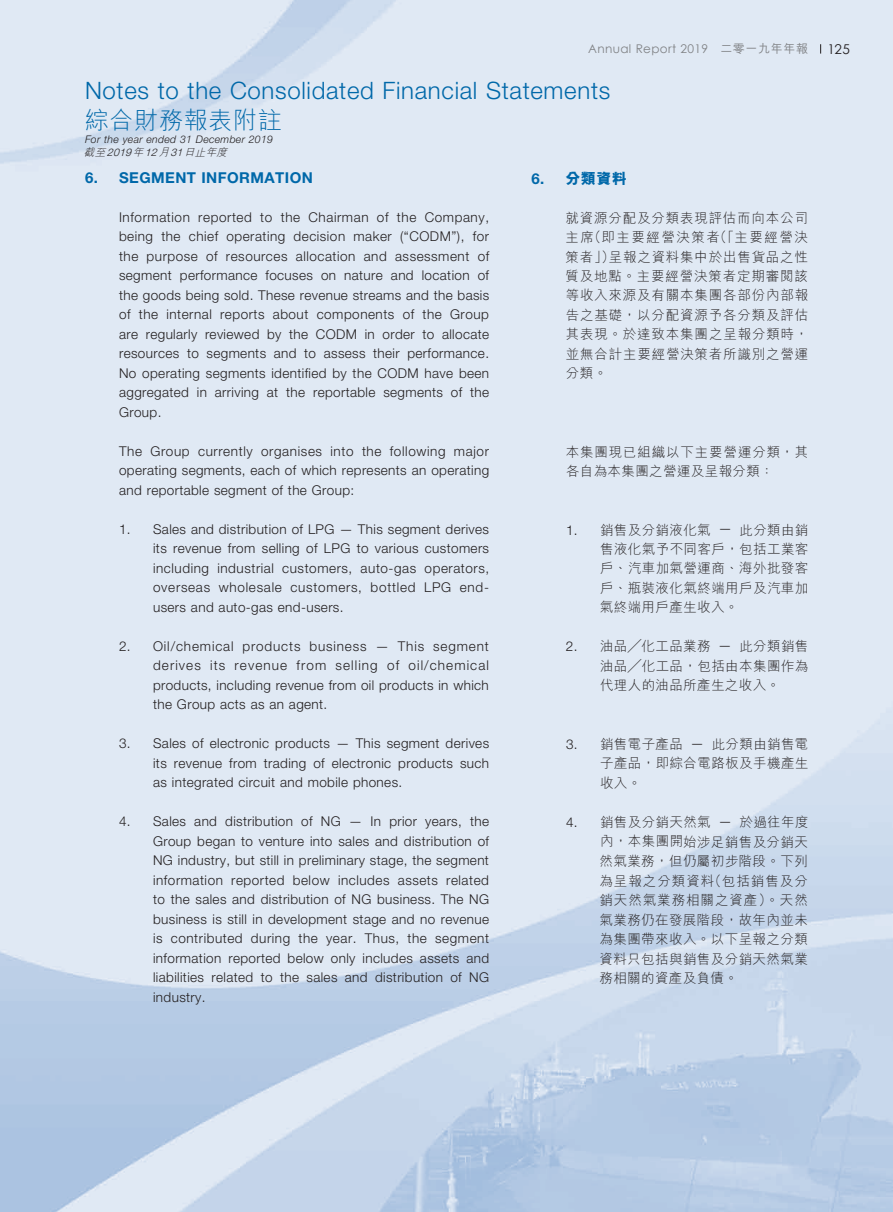
<style>
.page{position:relative;width:893px;height:1212px;background:#fff}
.page>*{position:absolute;margin:0;border:0;box-sizing:border-box;transform-origin:0 0}
.t1{font:300 24px "Helvetica Neue";letter-spacing:.03em;color:#0068a9}
.t2{font:300 24px "M Hei HK";letter-spacing:.03em;color:#0068a9}
.t3{font:700 15px "Helvetica Neue";letter-spacing:.03em;color:#0068a9}
.t4{font:800 15px "M Hei HK";color:#0068a9}
.t5{font:300 13.5px/19.5px "Helvetica Neue";letter-spacing:.03em;color:#231f20;text-align:justify}
.t6{font:300 13.5px/19.5px "M Hei HK";letter-spacing:.03em;color:#231f20;text-align:justify}
.t7{font:300 13.5px/19.5px "M Hei HK";letter-spacing:.06em;color:#231f20}
.t8{font:13.5px "Century Gothic";color:#231f20}
.t9{font:12px "Century Gothic";letter-spacing:.03em;color:#808285}
.t10{font:italic 300 10.5px "Helvetica Neue";letter-spacing:.03em;color:#231f20}
.t11{font:italic 300 10.5px "M Hei HK";color:#231f20}
.s1{font-family:"M Hei HK";font-weight:500}
.s2{font-family:"Helvetica Neue"}
.s3{font-family:"Helvetica Neue";font-weight:700}
</style>
<div class="page">
<p class="t9" style="left:588px;top:40px;width:221px">Annual Report 2019 <span class="s1">二零一九年年報</span></p>
<p class="t8" style="left:827px;top:40px;width:24px">125</p>
<h1 class="t1" style="left:85px;top:76px;width:527px">Notes to the Consolidated Financial Statements</h1>
<h1 class="t2" style="left:85px;top:104px;width:198px">綜合財務報表附註</h1>
<p class="t10" style="left:85px;top:133px;width:190px">For the year ended 31 December 2019</p>
<p class="t11" style="left:84px;top:145px;width:148px">截至<span class="s2">2019</span>年<span class="s2">12</span>月<span class="s2">31</span>日止年度</p>
<p class="t3" style="left:85px;top:168px;width:229px">6. SEGMENT INFORMATION</p>
<p class="t5" style="left:119px;top:207px;width:372px">Information reported to the Chairman of the Company, being the chief operating decision maker (“CODM”), for the purpose of resources allocation and assessment of segment performance focuses on nature and location of the goods being sold. These revenue streams and the basis of the internal reports about components of the Group are regularly reviewed by the CODM in order to allocate resources to segments and to assess their performance.<br>No operating segments identified by the CODM have been aggregated in arriving at the reportable segments of the Group.</p>
<p class="t5" style="left:119px;top:441px;width:372px">The Group currently organises into the following major operating segments, each of which represents an operating and reportable segment of the Group:</p>
<p class="t5" style="left:153px;top:519px;width:338px;text-indent:-34px">1. Sales and distribution of LPG — This segment derives its revenue from selling of LPG to various customers including industrial customers, auto-gas operators, overseas wholesale customers, bottled LPG end&shy;users and auto-gas end-users.</p>
<p class="t5" style="left:153px;top:636px;width:337px;text-indent:-34px">2. Oil/chemical products business — This segment derives its revenue from selling of oil/chemical products, including revenue from oil products in which the Group acts as an agent.</p>
<p class="t5" style="left:153px;top:733px;width:338px;text-indent:-34px">3. Sales of electronic products — This segment derives its revenue from trading of electronic products such as integrated circuit and mobile phones.</p>
<p class="t5" style="left:153px;top:811px;width:338px;text-indent:-34px">4. Sales and distribution of NG — In prior years, the Group began to venture into sales and distribution of NG industry, but still in preliminary stage, the segment information reported below includes assets related to the sales and distribution of NG business. The NG business is still in development stage and no revenue is contributed during the year. Thus, the segment information reported below only includes assets and liabilities related to the sales and distribution of NG industry.</p>
<p class="t4" style="left:531px;top:168px;width:97px"><span class="s3">6.</span> 分類資料</p>
<p class="t6" style="left:566px;top:207px;width:244px">就資源分配及分類表現評估而向本公司主席（即主要經營決策者（「主要經營決策者」）呈報之資料集中於出售貨品之性質及地點。主要經營決策者定期審閱該等收入來源及有關本集團各部份內部報告之基礎，以分配資源予各分類及評估其表現。於達致本集團之呈報分類時，並無合計主要經營決策者所識別之營運分類。</p>
<p class="t7" style="left:566px;top:441px;width:244px">本集團現已組織以下主要營運分類，其各自為本集團之營運及呈報分類：</p>
<p class="t6" style="left:600px;top:519px;width:210px;text-indent:-34px"><span class="s2">1.</span> 銷售及分銷液化氣 <span class="s2">—</span> 此分類由銷售液化氣予不同客戶，包括工業客戶、汽車加氣營運商、海外批發客戶、瓶裝液化氣終端用戶及汽車加氣終端用戶產生收入。</p>
<p class="t6" style="left:600px;top:636px;width:210px;text-indent:-34px"><span class="s2">2.</span> 油品╱化工品業務 <span class="s2">—</span> 此分類銷售油品╱化工品，包括由本集團作為代理人的油品所產生之收入。</p>
<p class="t6" style="left:600px;top:734px;width:210px;text-indent:-34px"><span class="s2">3.</span> 銷售電子產品 <span class="s2">—</span> 此分類由銷售電子產品，即綜合電路板及手機產生收入。</p>
<p class="t6" style="left:599px;top:812px;width:211px;text-indent:-33px"><span class="s2">4.</span> 銷售及分銷天然氣 <span class="s2">—</span> 於過往年度內，本集團開始涉足銷售及分銷天然氣業務，但仍屬初步階段。下列為呈報之分類資料（包括銷售及分銷天然氣業務相關之資產）。天然氣業務仍在發展階段，故年內並未為集團帶來收入。以下呈報之分類資料只包括與銷售及分銷天然氣業務相關的資產及負債。</p>
</div>
